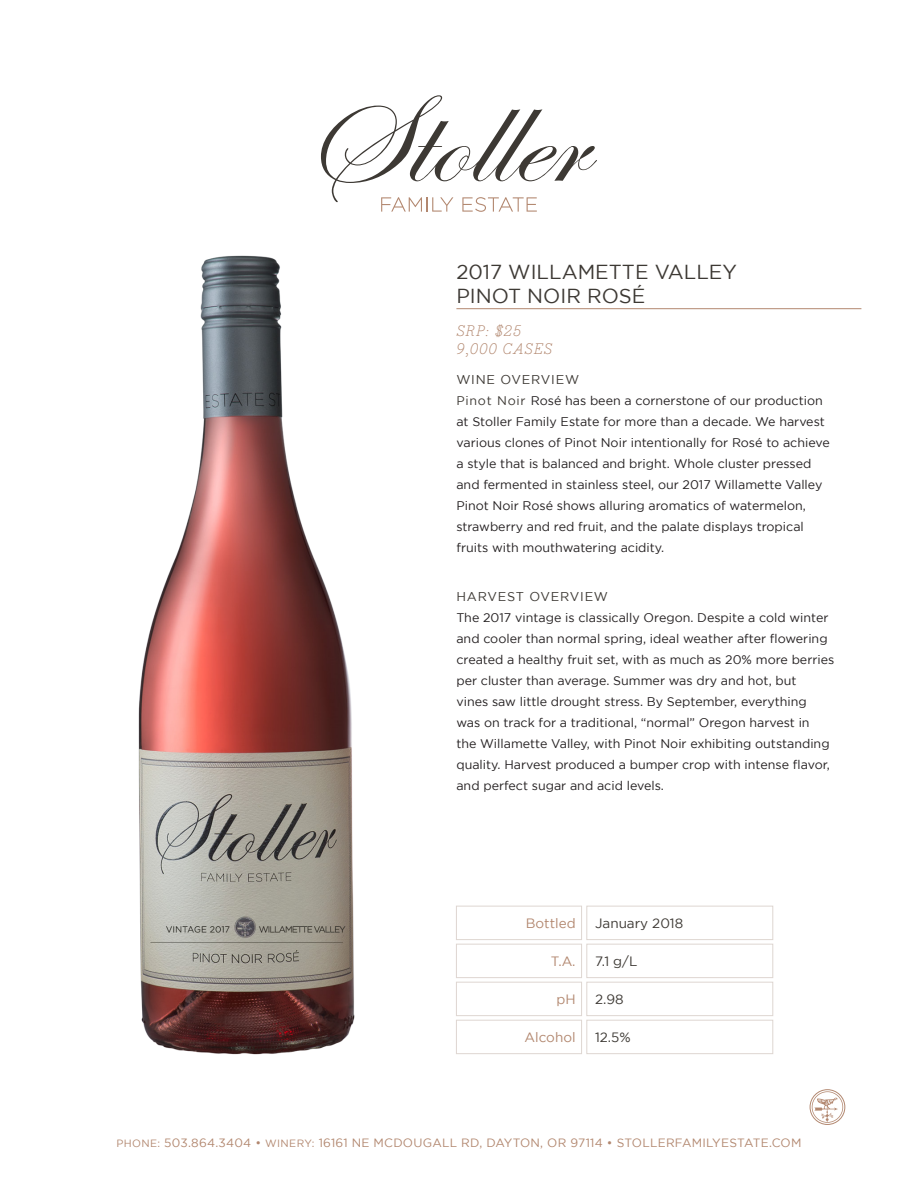
<style>
.page{position:relative;width:918px;height:1188px;background:#fff}
.page>*{position:absolute;margin:0;border:0;box-sizing:border-box;transform-origin:0 0}
.Wine_Name_Header_Blk{font:20.25px/24.3px "Gotham";color:#3d3934}
.Wine_Location_gold{font:italic 300 15px/18px "Bodoni Egyptian Pro";letter-spacing:.06em;color:#b2876f}
.Wine_Info_Chart_BLAC{font:13.5px "Gotham";color:#3d3934}
.Wine_Info_Chart_GOLD{font:13.5px "Gotham";color:#b2876f}
.SUBHEAD_all_caps{font:12.75px "Gotham";letter-spacing:.06em;color:#3d3934}
.SUBHEAD_all_caps-2{font:12.45px/21px "Gotham";color:#231f20}
.Contact_Info_Text{font:12px "Gotham";letter-spacing:.02em;color:#b2876f}
.s1{color:#3d3934}
.s2{font-size:10.5px}
</style>
<div class="page">
<svg style="left:321px;top:95px;width:276px;height:117px"></svg>
<svg style="left:810px;top:1089px;width:35px;height:36px"></svg>
<hr style="left:456px;top:308px;width:405px;height:1px;background:#b2876f">
<div style="left:456px;top:906px;width:126px;height:34px;border:1px solid #ded6d1"></div>
<div style="left:586px;top:906px;width:187px;height:34px;border:1px solid #ded6d1"></div>
<div style="left:456px;top:982px;width:126px;height:34px;border:1px solid #ded6d1"></div>
<div style="left:586px;top:982px;width:187px;height:34px;border:1px solid #ded6d1"></div>
<div style="left:456px;top:1020px;width:126px;height:34px;border:1px solid #ded6d1"></div>
<div style="left:586px;top:1020px;width:187px;height:34px;border:1px solid #ded6d1"></div>
<div style="left:456px;top:944px;width:126px;height:34px;border:1px solid #ded6d1"></div>
<div style="left:586px;top:944px;width:187px;height:34px;border:1px solid #ded6d1"></div>
<img style="left:139px;top:256px;width:216px;height:798px">
<p class="Wine_Name_Header_Blk" style="left:456px;top:259px;width:282px">2017 WILLAMETTE VALLEY<br>PINOT NOIR ROSÉ</p>
<p class="Wine_Location_gold" style="left:456px;top:322px;width:97px">SRP: $25<br>9,000 CASES</p>
<p class="SUBHEAD_all_caps" style="left:456px;top:372px;width:124px">WINE OVERVIEW</p>
<p class="SUBHEAD_all_caps-2" style="left:456px;top:390px;width:375px"><span class="s1">Pinot Noir</span> Rosé has been a cornerstone of our production at Stoller Family Estate for more than a decade. We harvest various clones of Pinot Noir intentionally for Rosé to achieve a style that is balanced and bright. Whole cluster pressed and fermented in stainless steel, our 2017 Willamette Valley Pinot Noir Rosé shows alluring aromatics of watermelon, strawberry and red fruit, and the palate displays tropical fruits with mouthwatering acidity.</p>
<p class="SUBHEAD_all_caps" style="left:456px;top:589px;width:153px">HARVEST OVERVIEW</p>
<p class="SUBHEAD_all_caps-2" style="left:456px;top:607px;width:379px">The 2017 vintage is classically Oregon. Despite a cold winter and cooler than normal spring, ideal weather after flowering created a healthy fruit set, with as much as 20% more berries per cluster than average. Summer was dry and hot, but<br>vines saw little drought stress. By September, everything<br>was on track for a traditional, “normal” Oregon harvest in<br>the Willamette Valley, with Pinot Noir exhibiting outstanding quality. Harvest produced a bumper crop with intense flavor, and perfect sugar and acid levels.</p>
<p class="Wine_Info_Chart_GOLD" style="left:526px;top:916px;width:51px">Bottled</p>
<p class="Wine_Info_Chart_BLAC" style="left:595px;top:916px;width:90px">January 2018</p>
<p class="Wine_Info_Chart_GOLD" style="left:551px;top:954px;width:26px">T.A.</p>
<p class="Wine_Info_Chart_BLAC" style="left:595px;top:954px;width:44px">7.1 g/L</p>
<p class="Wine_Info_Chart_GOLD" style="left:556px;top:992px;width:21px">pH</p>
<p class="Wine_Info_Chart_BLAC" style="left:595px;top:992px;width:30px">2.98</p>
<p class="Wine_Info_Chart_GOLD" style="left:525px;top:1030px;width:53px">Alcohol</p>
<p class="Wine_Info_Chart_BLAC" style="left:595px;top:1030px;width:37px">12.5%</p>
<p class="Contact_Info_Text" style="left:117px;top:1136px;width:686px"><span class="s2">PHONE:</span> 503.864.3404 • <span class="s2">WINERY:</span> 16161 NE MCDOUGALL RD, DAYTON, OR 97114 • STOLLERFAMILYESTATE.COM</p>
</div>
